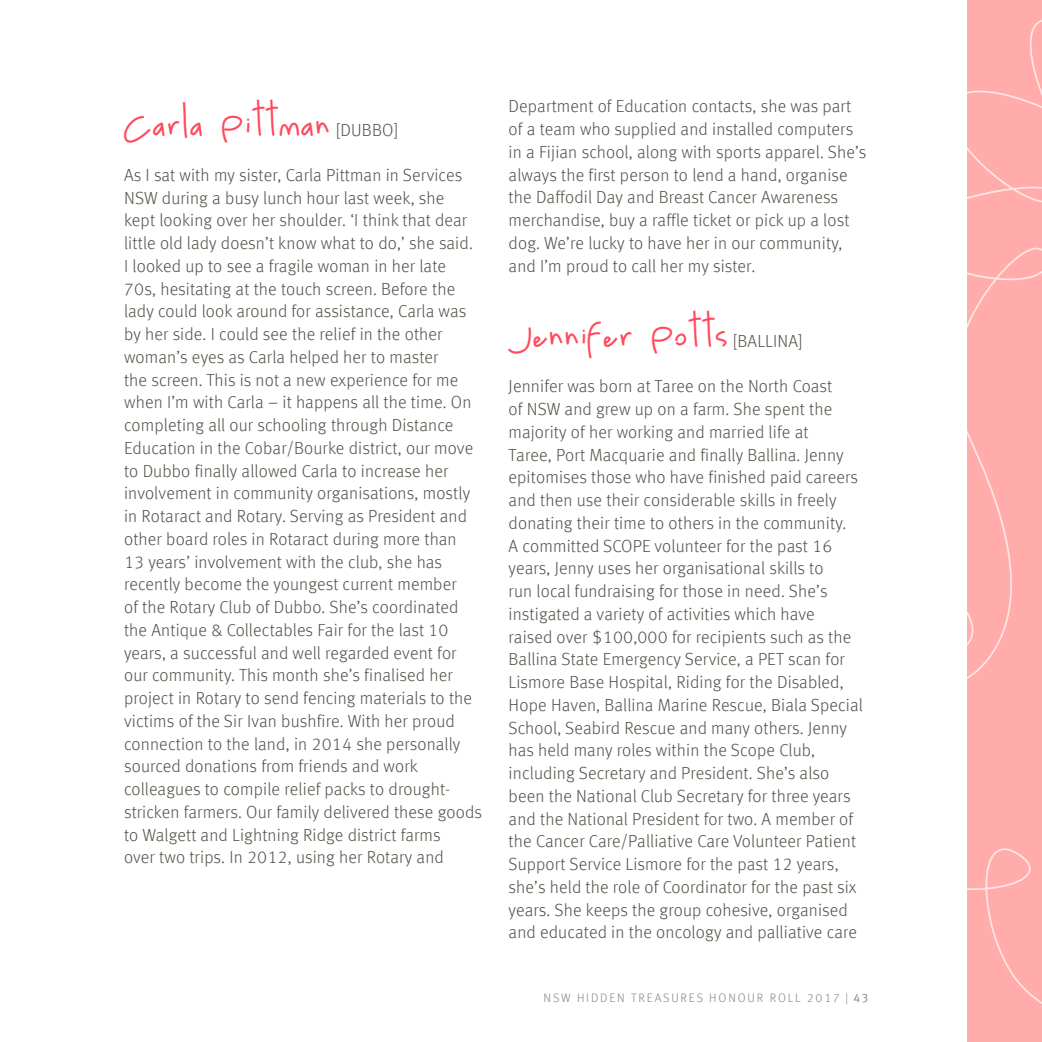
<style>
.page{position:relative;width:1042px;height:1042px;background:#fff}
.page>*{position:absolute;margin:0;border:0;box-sizing:border-box;transform-origin:0 0}
.heading1{font:35px "luna";letter-spacing:.01em;color:#ff495c}
.BODY_TEXT{font:300 17.5px/22.8px "Meta Offc Pro";letter-spacing:.01em;color:#535249}
.t1{font:300 12.25px "Meta Offc Pro";letter-spacing:.15em;color:#87867c}
.s1{font-family:"Meta Offc Pro";font-weight:300;font-size:17.5px;color:#535249}
.s2{font-family:"Meta OT Norm";font-weight:400}
</style>
<div class="page">
<div style="left:967px;top:0;width:75px;height:524px;background:#ffacaa"></div>
<div style="left:967px;top:524px;width:75px;height:518px;background:#ffacaa"></div>
<p class="heading1" style="left:124px;top:103px;width:276px">Carla Pittman <span class="s1">[DUBBO]</span></p>
<p class="BODY_TEXT" style="left:124px;top:162px;width:359px">As I sat with my sister, Carla Pittman in Services NSW during a busy lunch hour last week, she<br>kept looking over her shoulder. ‘I think that dear little old lady doesn’t know what to do,’ she said.<br>I looked up to see a fragile woman in her late 70s, hesitating at the touch screen. Before the lady could look around for assistance, Carla was by her side. I could see the relief in the other woman’s eyes as Carla helped her to master<br>the screen. This is not a new experience for me when I’m with Carla – it happens all the time. On completing all our schooling through Distance Education in the Cobar/Bourke district, our move to Dubbo finally allowed Carla to increase her involvement in community organisations, mostly in Rotaract and Rotary. Serving as President and other board roles in Rotaract during more than<br>13 years’ involvement with the club, she has recently become the youngest current member<br>of the Rotary Club of Dubbo. She’s coordinated the Antique &amp; Collectables Fair for the last 10 years, a successful and well regarded event for our community. This month she’s finalised her project in Rotary to send fencing materials to the victims of the Sir Ivan bushfire. With her proud connection to the land, in 2014 she personally sourced donations from friends and work colleagues to compile relief packs to drought&shy;stricken farmers. Our family delivered these goods to Walgett and Lightning Ridge district farms<br>over two trips. In 2012, using her Rotary and</p>
<p class="BODY_TEXT" style="left:508px;top:94px;width:359px">Department of Education contacts, she was part of a team who supplied and installed computers in a Fijian school, along with sports apparel. She’s always the first person to lend a hand, organise the Daffodil Day and Breast Cancer Awareness merchandise, buy a raffle ticket or pick up a lost dog. We’re lucky to have her in our community, and I’m proud to call her my sister.</p>
<p class="heading1" style="left:508px;top:315px;width:296px">Jennifer Potts <span class="s1">[BALLINA]</span></p>
<p class="BODY_TEXT" style="left:508px;top:374px;width:356px">Jennifer was born at Taree on the North Coast<br>of NSW and grew up on a farm. She spent the majority of her working and married life at<br>Taree, Port Macquarie and finally Ballina. Jenny epitomises those who have finished paid careers and then use their considerable skills in freely donating their time to others in the community.<br>A committed SCOPE volunteer for the past 16 years, Jenny uses her organisational skills to<br>run local fundraising for those in need. She’s instigated a variety of activities which have raised over $100,000 for recipients such as the Ballina State Emergency Service, a PET scan for Lismore Base Hospital, Riding for the Disabled, Hope Haven, Ballina Marine Rescue, Biala Special School, Seabird Rescue and many others. Jenny has held many roles within the Scope Club, including Secretary and President. She’s also been the National Club Secretary for three years and the National President for two. A member of the Cancer Care/Palliative Care Volunteer Patient Support Service Lismore for the past 12 years, she’s held the role of Coordinator for the past six years. She keeps the group cohesive, organised and educated in the oncology and palliative care</p>
<p class="t1" style="left:544px;top:988px;width:326px">NSW HIDDEN TREASURES HONOUR ROLL 2017 | <span class="s2">43</span></p>
</div>
